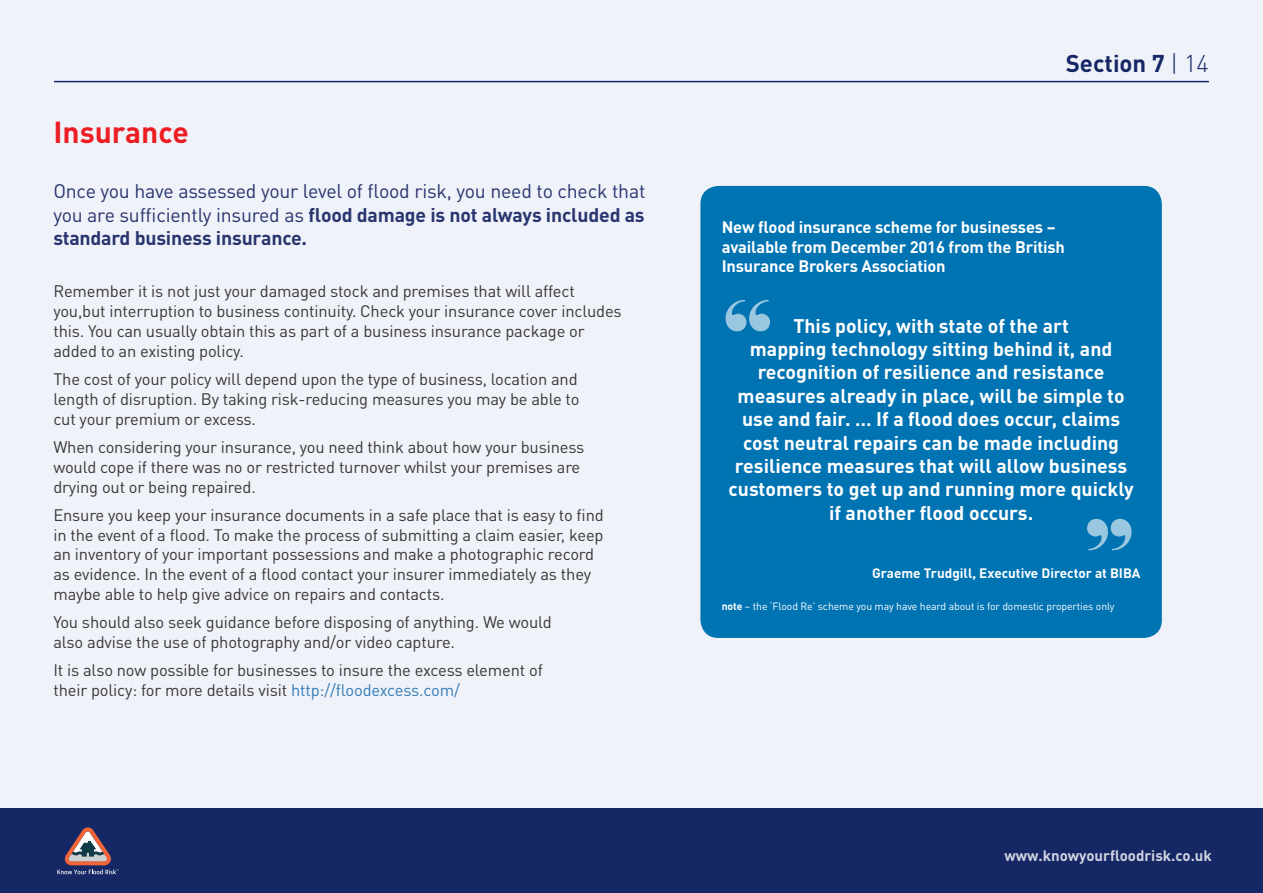
<style>
.page{position:relative;width:1263px;height:893px;background:#f0f2f9}
.page>*{position:absolute;margin:0;border:0;box-sizing:border-box;transform-origin:0 0}
.t1{font:103.5px "Elephant";color:#fff}
.t2{font:700 30px "DIN Pro";color:#ed1d24}
.t3{font:700 24px "DIN Pro";color:#162765}
.t4{font:700 19.5px/23.4px "DIN Pro";color:#fff;text-align:center}
.t5{font:19.5px/23.4px "DIN Pro";letter-spacing:-.01em;color:#29356f;text-align:justify}
.t6{font:16.5px/19.8px "DIN Pro";letter-spacing:-.01em;color:#383738}
.t7{font:700 16.5px/19.8px "DIN Pro";letter-spacing:-.01em;color:#fff}
.t8{font:700 15px "DIN Pro";color:#fff}
.t9{font:700 13.5px "DIN Pro";color:#fff}
.t10{font:10.5px "DIN Pro";letter-spacing:-.01em;color:#fff}
.s1{font-weight:700}
.s2{color:#347cb9}
.s3{font-weight:300}
</style>
<div class="page">
<div style="left:0;top:808px;width:1263px;height:85px;background:#162765"></div>
<svg style="left:57px;top:827px;width:62px;height:47px"></svg>
<div style="left:700px;top:186px;width:462px;height:452px;background:#0073b3;border-radius:18px"></div>
<hr style="left:54px;top:81px;width:1155px;height:1px;background:#162765">
<h2 class="t2" style="left:53px;top:112px;width:137px">Insurance</h2>
<p class="t5" style="left:53px;top:179px;width:594px">Once you have assessed your level of flood risk, you need to check that you are sufficiently insured as <span class="s1">flood damage is not always included as standard business insurance.</span></p>
<p class="t6" style="left:53px;top:281px;width:570px">Remember it is not just your damaged stock and premises that will affect you,but interruption to business continuity. Check your insurance cover includes this. You can usually obtain this as part of a business insurance package or added to an existing policy.</p>
<p class="t6" style="left:53px;top:368px;width:528px;text-align:justify">The cost of your policy will depend upon the type of business, location and length of disruption. By taking risk-reducing measures you may be able to cut your premium or excess.</p>
<p class="t6" style="left:53px;top:436px;width:532px">When considering your insurance, you need think about how your business would cope if there was no or restricted turnover whilst your premises are drying out or being repaired.</p>
<p class="t6" style="left:53px;top:504px;width:552px">Ensure you keep your insurance documents in a safe place that is easy to find in the event of a flood. To make the process of submitting a claim easier, keep an inventory of your important possessions and make a photographic record as evidence. In the event of a flood contact your insurer immediately as they maybe able to help give advice on repairs and contacts.</p>
<p class="t6" style="left:53px;top:612px;width:500px">You should also seek guidance before disposing of anything. We would also advise the use of photography and/or video capture.</p>
<p class="t6" style="left:53px;top:660px;width:491px">It is also now possible for businesses to insure the excess element of their policy: for more details visit <span class="s2">http://floodexcess.com/</span></p>
<h3 class="t3" style="left:1066px;top:47px;width:145px">Section 7 <span class="s3">| 14</span></h3>
<p class="t7" style="left:722px;top:216px;width:345px">New flood insurance scheme for businesses – available from December 2016 from the British<br>Insurance Brokers Association</p>
<h1 class="t1" style="left:724px;top:274px;width:49px">“</h1>
<p class="t4" style="left:728px;top:313px;width:407px">This policy, with state of the art<br>mapping technology sitting behind it, and recognition of resilience and resistance measures already in place, will be simple to use and fair. … If a flood does occur, claims cost neutral repairs can be made including resilience measures that will allow business customers to get up and running more quickly if another flood occurs.</p>
<h1 class="t1" style="left:1133px;top:577px;width:49px;rotate:-180deg">“</h1>
<p class="t9" style="left:872px;top:564px;width:270px">Graeme Trudgill, Executive Director at BIBA</p>
<p class="t10" style="left:722px;top:599px;width:394px"><span class="s1">note</span> – the ‘Flood Re’ scheme you may have heard about is for domestic properties only</p>
<p class="t8" style="left:1004px;top:845px;width:209px">www.knowyourfloodrisk.co.uk</p>
</div>
